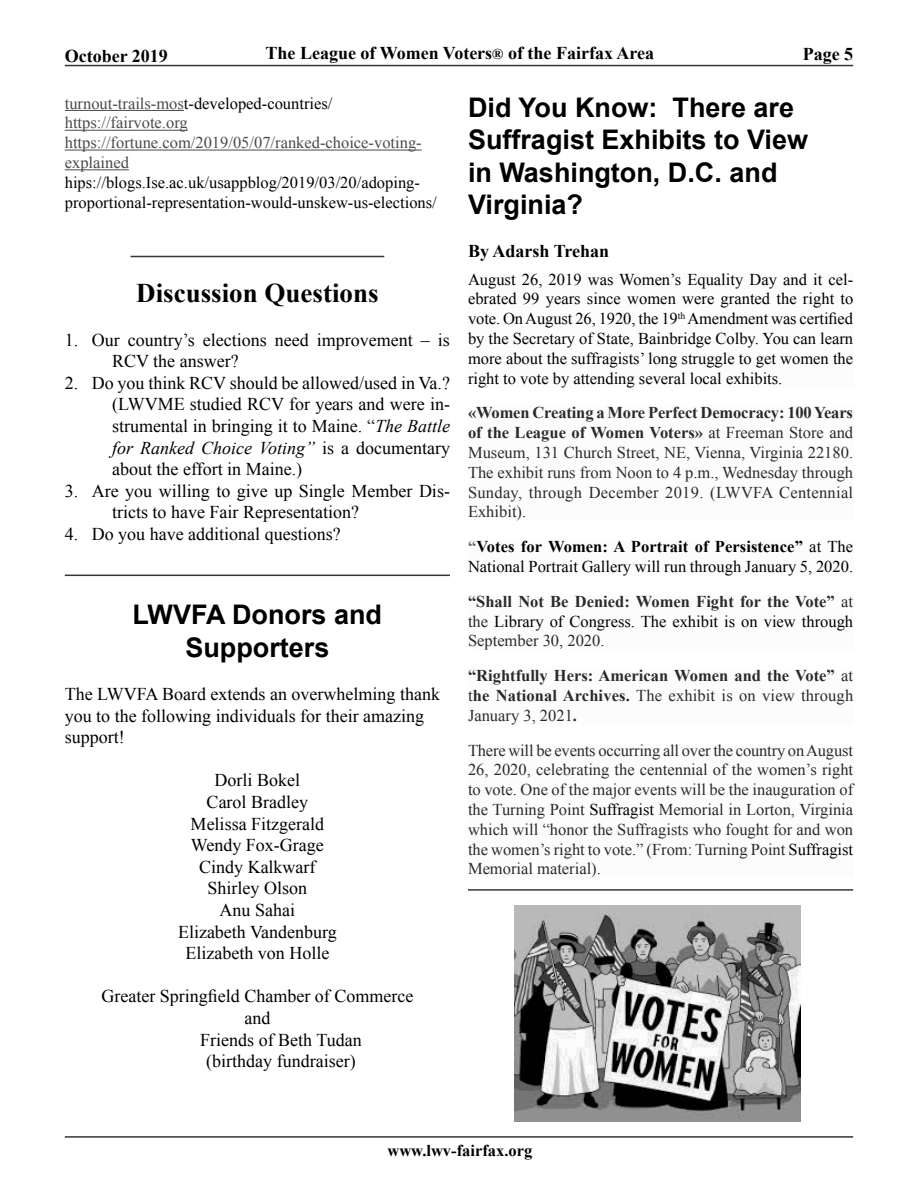
<style>
.page{position:relative;width:918px;height:1188px;background:#fff}
.page>*{position:absolute;margin:0;border:0;box-sizing:border-box;transform-origin:0 0}
.t1{font:700 27px/32.4px "Arial";color:#000;text-align:center}
.Default{font:700 27px "Times New Roman";color:#000}
.Default-2{font:18px/21.6px "Times New Roman";color:#000}
.t2{font:700 18px "Times New Roman";color:#000}
.Heading_4{font:16.5px/19.8px "Times New Roman";color:#000;text-align:justify}
.Heading_4-2{font:16.5px/19.8px "Times New Roman";color:#2a2a2a;text-align:justify}
.Normal__Web{font:16.5px/19.8px "Times New Roman";letter-spacing:.015em;color:#2a2a2a;text-align:justify}
.Default-3{font:16.5px/19.8px "Times New Roman";color:#000}
.Heading_4-3{font:700 16.5px/19.8px "Times New Roman";color:#2a2a2a;text-align:justify}
.Normal__Web-2{font:16.5px/19.8px "Times New Roman";color:#000}
.Default-4{font:16.5px/19.8px "Times New Roman";color:#4a4a4a}
.t3{font:700 16.5px "Times New Roman";color:#000}
.s1{font-size:15px}
.s2{color:#4a4a4a}
.s3{font-weight:700}
.s4{font-weight:700;color:#686868}
.s5{font-weight:700;color:#2a2a2a}
.s6{color:#2a2a2a}
.s7{font-weight:400}
.s8{color:#000}
.s9{font-style:italic}
</style>
<div class="page">
<hr style="left:65px;top:1136px;width:788px;height:2px;background:#363636">
<hr style="left:65px;top:65px;width:788px;height:1px;background:#363636">
<hr style="left:65px;top:110px;width:119px;height:1px;background:#4a4a4a">
<hr style="left:65px;top:130px;width:123px;height:1px;background:#4a4a4a">
<hr style="left:65px;top:150px;width:357px;height:1px;background:#4a4a4a">
<hr style="left:65px;top:169px;width:64px;height:1px;background:#4a4a4a">
<hr style="left:130px;top:256px;width:254px;height:1px;background:#363636">
<hr style="left:65px;top:575px;width:385px;height:1px;background:#363636">
<hr style="left:468px;top:889px;width:385px;height:2px;background:#363636">
<img style="left:514px;top:906px;width:287px;height:215px">
<p class="t2" style="left:266px;top:41px;width:390px">The League of Women Voters<span class="s1">®</span> of the Fairfax Area</p>
<p class="t2" style="left:65px;top:44px;width:105px">October 2019</p>
<p class="t2" style="left:803px;top:42px;width:52px">Page 5</p>
<p class="Default-3" style="left:65px;top:93px;width:269px"><span class="s2">turnout-trails-mos</span>t-developed-countries/</p>
<p class="Default-4" style="left:65px;top:113px;width:124px">https://fairvote.org</p>
<p class="Default-4" style="left:65px;top:133px;width:359px">https://fortune.com/2019/05/07/ranked-choice-voting&shy;explained</p>
<p class="Default-3" style="left:65px;top:172px;width:374px">hips://blogs.Ise.ac.uk/usappblog/2019/03/20/adoping&shy;proportional-representation-would-unskew-us-elections/</p>
<p class="t1" style="left:468px;top:92px;width:342px;text-align:left">Did You Know: There are<br>Suffragist Exhibits to View in Washington, D.C. and<br>Virginia?</p>
<p class="t2" style="left:468px;top:239px;width:143px">By Adarsh Trehan</p>
<p class="Heading_4" style="left:468px;top:269px;width:387px">August 26, 2019 was Women’s Equality Day and it cel&shy;ebrated 99 years since women were granted the right to vote. On August 26, 1920, the 19<sup>th</sup> Amendment was certified by the Secretary of State, Bainbridge Colby. You can learn more about the suffragists’ long struggle to get women the right to vote by attending several local exhibits.</p>
<p class="Normal__Web" style="left:468px;top:403px;width:387px"><span class="s3">«Women Creating a More Perfect Democracy: 100 Years of the League of Women Voters»</span> at Freeman Store and Museum, 131 Church Street, NE, Vienna, Virginia 22180.<br>The exhibit runs from Noon to 4 p.m., Wednesday through Sunday, through December 2019. (LWVFA Centennial Exhibit).</p>
<p class="Normal__Web-2" style="left:468px;top:536px;width:387px"><span class="s4">“</span><span class="s3">Votes for Women: A Portrait of Persistence”</span> at The<br>National Portrait Gallery will run through January 5, 2020.</p>
<p class="Heading_4" style="left:468px;top:591px;width:387px"><span class="s5">“Shall Not Be Denied: Women Fight for the Vote”</span> <span class="s6">at the</span> Library of Congress. The exhibit is on view through <span class="s6">September 30, 2020.</span></p>
<p class="Heading_4-3" style="left:468px;top:665px;width:387px">“Rightfully Hers: American Women and the Vote” <span class="s7">at t</span>he National Archives. <span class="s7">The exhibit is on view through January 3, 2021</span>.</p>
<p class="Heading_4-2" style="left:468px;top:740px;width:387px">There will be events occurring all over the country on August 26, 2020, celebrating the centennial of the women’s right to vote. One of the major events will be the inauguration of the Turning Point <span class="s8">Suffragist</span> Memorial in Lorton, Virginia which will “honor the Suffragists who fought for and won the women’s right to vote.” (From: Turning Point <span class="s8">Suffragist </span>Memorial material).</p>
<p class="Default" style="left:136px;top:275px;width:244px">Discussion Questions</p>
<p class="Default-2" style="left:112px;top:328px;width:339px;text-indent:-47px">1. Our country’s elections need improvement – is<br>RCV the answer?</p>
<p class="Default-2" style="left:112px;top:372px;width:339px;text-align:justify;text-indent:-47px">2. Do you think RCV should be allowed/used in Va.? (LWVME studied RCV for years and were in&shy;strumental in bringing it to Maine. “<span class="s9">The Battle for Ranked Choice Voting”</span> is a documentary about the effort in Maine.)</p>
<p class="Default-2" style="left:112px;top:480px;width:339px;text-indent:-47px">3. Are you willing to give up Single Member Dis&shy;tricts to have Fair Representation?</p>
<p class="Default-2" style="left:65px;top:523px;width:277px">4. Do you have additional questions?</p>
<p class="t1" style="left:133px;top:600px;width:251px">LWVFA Donors and<br>Supporters</p>
<p class="Default-2" style="left:65px;top:683px;width:377px">The LWVFA Board extends an overwhelming thank you to the following individuals for their amazing support!</p>
<p class="Default-2" style="left:215px;top:769px;width:87px">Dorli Bokel</p>
<p class="Default-2" style="left:207px;top:791px;width:103px">Carol Bradley</p>
<p class="Default-2" style="left:191px;top:813px;width:135px">Melissa Fitzgerald</p>
<p class="Default-2" style="left:191px;top:834px;width:135px">Wendy Fox-Grage</p>
<p class="Default-2" style="left:199px;top:856px;width:118px">Cindy Kalkwarf</p>
<p class="Default-2" style="left:208px;top:877px;width:101px">Shirley Olson</p>
<p class="Default-2" style="left:220px;top:899px;width:77px">Anu Sahai</p>
<p class="Default-2" style="left:178px;top:921px;width:160px">Elizabeth Vandenburg</p>
<p class="Default-2" style="left:185px;top:942px;width:145px">Elizabeth von Holle</p>
<p class="Default-2" style="left:101px;top:985px;width:313px">Greater Springfield Chamber of Commerce</p>
<p class="Default-2" style="left:244px;top:1007px;width:27px">and</p>
<p class="Default-2" style="left:200px;top:1029px;width:163px">Friends of Beth Tudan</p>
<p class="Default-2" style="left:206px;top:1050px;width:151px">(birthday fundraiser)</p>
<p class="t3" style="left:387px;top:1139px;width:146px">www.lwv-fairfax.org</p>
</div>
